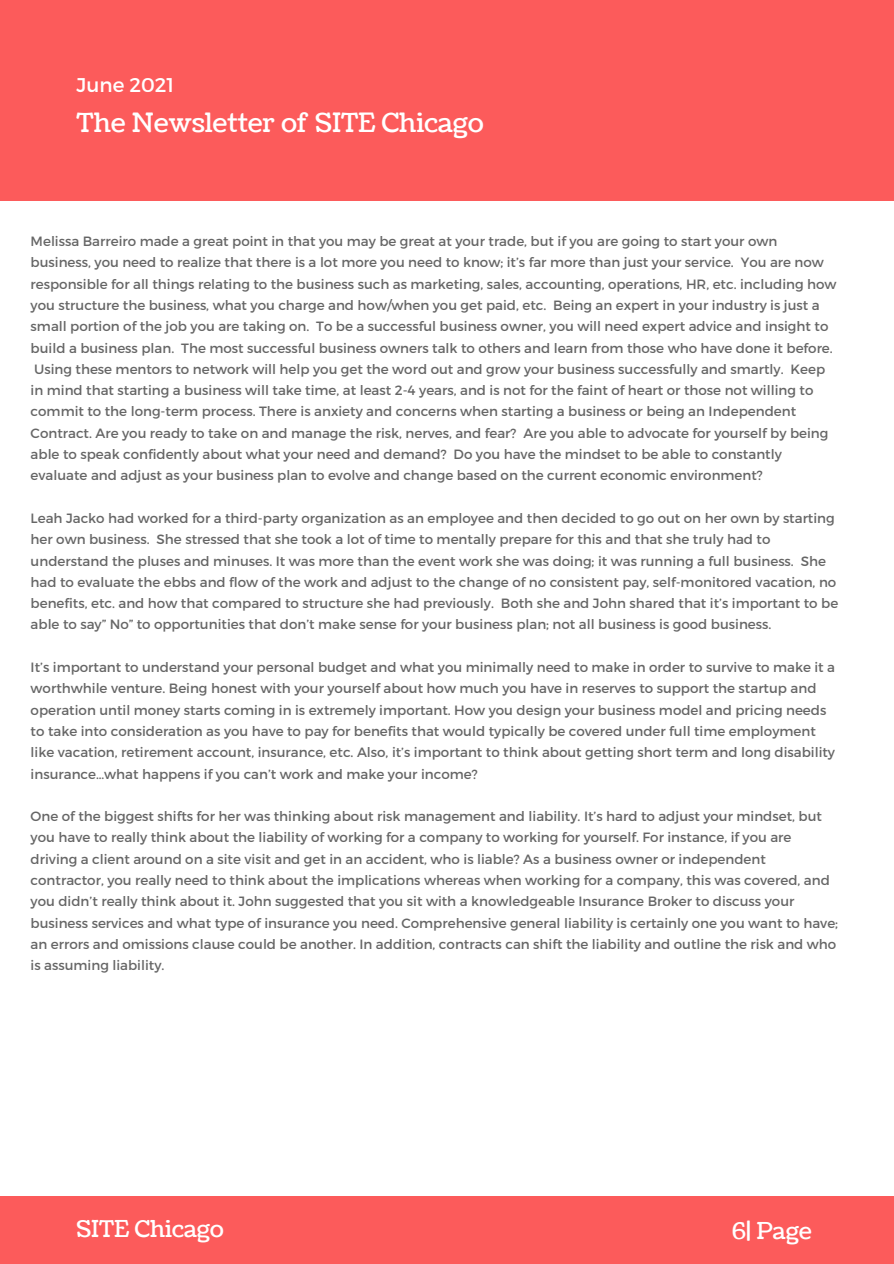
<style>
.page{position:relative;width:894px;height:1264px;background:#fff}
.page>*{position:absolute;margin:0;border:0;box-sizing:border-box;transform-origin:0 0}
.t1{font:26.55px "Coustard";color:#fff}
.t2{font:23.25px "Coustard";color:#fff}
.t3{font:19.8px "Montserrat";color:#fff}
.t4{font:13.5px/21.3px "Montserrat";color:#666}
</style>
<div class="page">
<div style="left:0;top:0;width:893px;height:201px;background:#fc5b5b"></div>
<div style="left:0;top:1195px;width:893px;height:68px;background:#fc5b5b"></div>
<p class="t3" style="left:77px;top:72px;width:99px">June 2021</p>
<p class="t1" style="left:77px;top:105px;width:408px">The Newsletter of SITE Chicago</p>
<p class="t4" style="left:31px;top:230px;width:807px">Melissa Barreiro made a great point in that you may be great at your trade, but if you are going to start your own business, you need to realize that there is a lot more you need to know; it’s far more than just your service. You are now responsible for all things relating to the business such as marketing, sales, accounting, operations, HR, etc. including how you structure the business, what you charge and how/when you get paid, etc. Being an expert in your industry is just a small portion of the job you are taking on. To be a successful business owner, you will need expert advice and insight to build a business plan. The most successful business owners talk to others and learn from those who have done it before.<br>Using these mentors to network will help you get the word out and grow your business successfully and smartly. Keep in mind that starting a business will take time, at least 2-4 years, and is not for the faint of heart or those not willing to commit to the long-term process. There is anxiety and concerns when starting a business or being an Independent Contract. Are you ready to take on and manage the risk, nerves, and fear? Are you able to advocate for yourself by being able to speak confidently about what your need and demand? Do you have the mindset to be able to constantly evaluate and adjust as your business plan to evolve and change based on the current economic environment?</p>
<p class="t4" style="left:31px;top:507px;width:808px">Leah Jacko had worked for a third-party organization as an employee and then decided to go out on her own by starting her own business. She stressed that she took a lot of time to mentally prepare for this and that she truly had to understand the pluses and minuses. It was more than the event work she was doing; it was running a full business. She had to evaluate the ebbs and flow of the work and adjust to the change of no consistent pay, self-monitored vacation, no benefits, etc. and how that compared to structure she had previously. Both she and John shared that it’s important to be able to say” No” to opportunities that don’t make sense for your business plan; not all business is good business.</p>
<p class="t4" style="left:31px;top:656px;width:805px">It’s important to understand your personal budget and what you minimally need to make in order to survive to make it a worthwhile venture. Being honest with your yourself about how much you have in reserves to support the startup and operation until money starts coming in is extremely important. How you design your business model and pricing needs to take into consideration as you have to pay for benefits that would typically be covered under full time employment like vacation, retirement account, insurance, etc. Also, it’s important to think about getting short term and long disability insurance…what happens if you can’t work and make your income?</p>
<p class="t4" style="left:31px;top:805px;width:808px">One of the biggest shifts for her was thinking about risk management and liability. It’s hard to adjust your mindset, but you have to really think about the liability of working for a company to working for yourself. For instance, if you are driving a client around on a site visit and get in an accident, who is liable? As a business owner or independent contractor, you really need to think about the implications whereas when working for a company, this was covered, and you didn’t really think about it. John suggested that you sit with a knowledgeable Insurance Broker to discuss your business services and what type of insurance you need. Comprehensive general liability is certainly one you want to have; an errors and omissions clause could be another. In addition, contracts can shift the liability and outline the risk and who is assuming liability.</p>
<p class="t2" style="left:77px;top:1213px;width:149px">SITE Chicago</p>
<p class="t2" style="left:732px;top:1214px;width:81px">6| Page</p>
</div>
